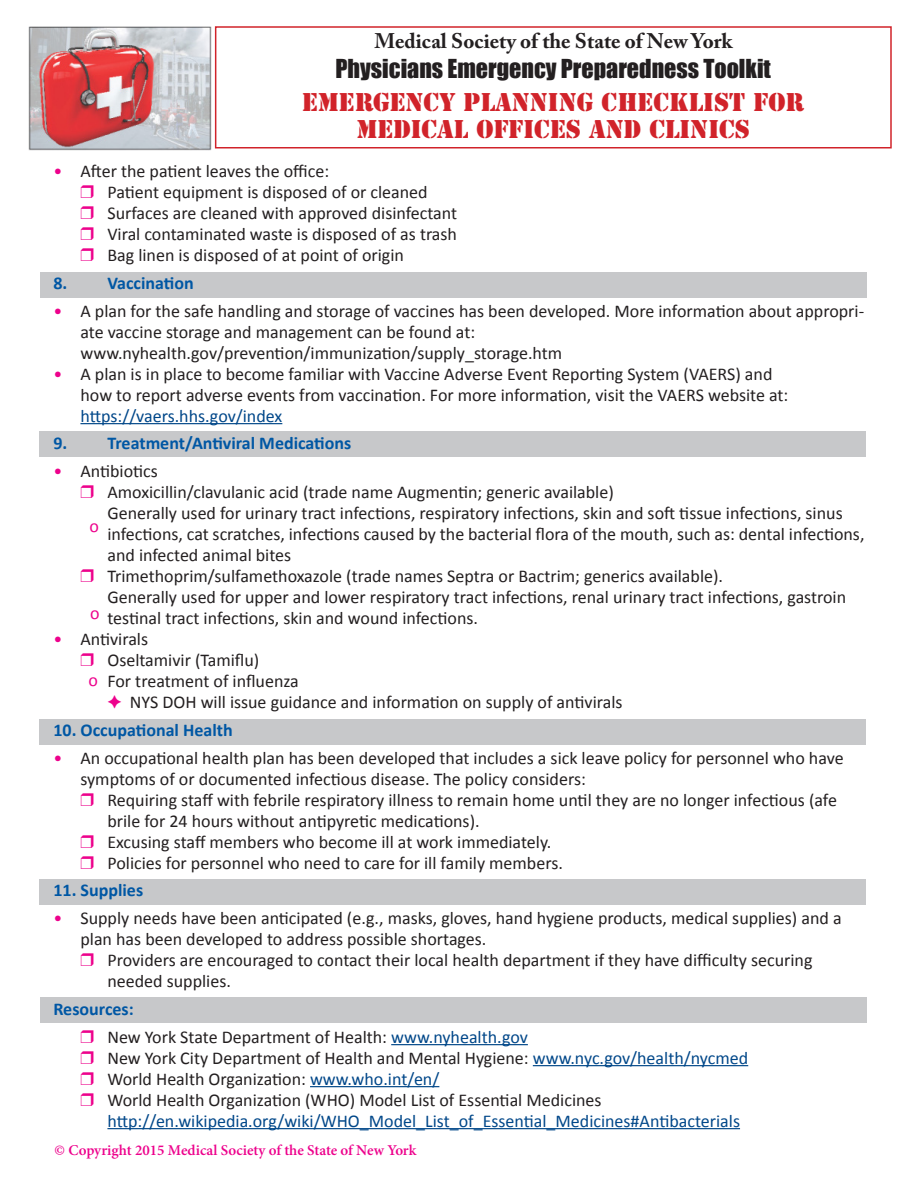
<style>
.page{position:relative;width:918px;height:1188px;background:#fff}
.page>*{position:absolute;margin:0;border:0;box-sizing:border-box;transform-origin:0 0}
.t1{font:24px "Stencil Std";color:#d1232a}
.t2{font:24px "Impact";color:#231f20}
.t3{font:700 21px "Adobe Caslon Pro";color:#231f20}
.t4{font:18px/21px "Calibri";color:#231f20}
.t5{font:700 18px "Calibri";color:#0057a4}
.t6{font:18px "Calibri";color:#004789}
.t7{font:18px "Calibri";color:#ed028c}
.t8{font:600 15px "Minion Pro";color:#ed028c}
.s1{color:#ed028c}
.s2{color:#004789}
</style>
<div class="page">
<div style="left:40px;top:997px;width:827px;height:26px;background:#c7c8ca"></div>
<div style="left:39px;top:879px;width:827px;height:26px;background:#c7c8ca"></div>
<div style="left:39px;top:719px;width:827px;height:26px;background:#c7c8ca"></div>
<div style="left:40px;top:272px;width:827px;height:26px;background:#c7c8ca"></div>
<div style="left:39px;top:431px;width:827px;height:26px;background:#c7c8ca"></div>
<hr style="left:80px;top:423px;width:202px;height:1px;background:#004789">
<hr style="left:391px;top:1044px;width:137px;height:1px;background:#004789">
<hr style="left:533px;top:1065px;width:215px;height:1px;background:#004789">
<hr style="left:310px;top:1086px;width:129px;height:1px;background:#004789">
<hr style="left:107px;top:1128px;width:633px;height:1px;background:#004789">
<img style="left:29px;top:27px;width:182px;height:123px">
<div style="left:215px;top:26px;width:677px;height:122px;border:2px solid #d1232a"></div>
<p class="t3" style="left:374px;top:28px;width:360px">Medical Society of the State of New York</p>
<p class="t2" style="left:336px;top:49px;width:437px">Physicians Emergency Preparedness Toolkit</p>
<p class="t1" style="left:302px;top:87px;width:504px">EMERGENCY PLANNING CHECKLIST FOR</p>
<p class="t1" style="left:356px;top:114px;width:395px">MEDICAL OFFICES AND CLINICS</p>
<p class="t4" style="left:53px;top:161px;width:277px"><span class="s1">•</span> After the patient leaves the office:</p>
<p class="t4" style="left:107px;top:182px;width:322px">Patient equipment is disposed of or cleaned</p>
<p class="t4" style="left:107px;top:203px;width:351px">Surfaces are cleaned with approved disinfectant</p>
<p class="t4" style="left:107px;top:224px;width:351px">Viral contaminated waste is disposed of as trash</p>
<p class="t4" style="left:107px;top:245px;width:298px">Bag linen is disposed of at point of origin</p>
<p class="t5" style="left:53px;top:272px;width:142px">8. Vaccination</p>
<p class="t4" style="left:80px;top:300px;width:785px;text-indent:-27px"><span class="s1">•</span> A plan for the safe handling and storage of vaccines has been developed. More information about appropri&shy;ate vaccine storage and management can be found at:</p>
<p class="t4" style="left:80px;top:342px;width:483px">www.nyhealth.gov/prevention/immunization/supply_storage.htm</p>
<p class="t4" style="left:80px;top:363px;width:709px;text-indent:-27px"><span class="s1">•</span> A plan is in place to become familiar with Vaccine Adverse Event Reporting System (VAERS) and how to report adverse events from vaccination. For more information, visit the VAERS website at: <span class="s2">https://vaers.hhs.gov/index</span></p>
<p class="t5" style="left:53px;top:432px;width:299px">9. Treatment/Antiviral Medications</p>
<p class="t4" style="left:53px;top:461px;width:106px"><span class="s1">•</span> Antibiotics</p>
<p class="t4" style="left:107px;top:482px;width:508px">Amoxicillin/clavulanic acid (trade name Augmentin; generic available)</p>
<p class="t4" style="left:107px;top:503px;width:737px">Generally used for urinary tract infections, respiratory infections, skin and soft tissue infections, sinus</p>
<p class="t4" style="left:107px;top:524px;width:759px">infections, cat scratches, infections caused by the bacterial flora of the mouth, such as: dental infections,</p>
<p class="t4" style="left:107px;top:545px;width:185px">and infected animal bites</p>
<p class="t4" style="left:107px;top:566px;width:617px">Trimethoprim/sulfamethoxazole (trade names Septra or Bactrim; generics available).</p>
<p class="t4" style="left:107px;top:587px;width:740px">Generally used for upper and lower respiratory tract infections, renal urinary tract infections, gastroin testinal tract infections, skin and wound infections.</p>
<p class="t4" style="left:53px;top:629px;width:96px"><span class="s1">•</span> Antivirals</p>
<p class="t4" style="left:107px;top:650px;width:153px">Oseltamivir (Tamiflu)</p>
<p class="t4" style="left:107px;top:671px;width:193px">For treatment of influenza</p>
<p class="t4" style="left:130px;top:692px;width:494px">NYS DOH will issue guidance and information on supply of antivirals</p>
<p class="t5" style="left:53px;top:719px;width:181px">10. Occupational Health</p>
<p class="t4" style="left:80px;top:747px;width:765px;text-indent:-27px"><span class="s1">•</span> An occupational health plan has been developed that includes a sick leave policy for personnel who have symptoms of or documented infectious disease. The policy considers:</p>
<p class="t4" style="left:107px;top:789px;width:731px">Requiring staff with febrile respiratory illness to remain home until they are no longer infectious (afe brile for 24 hours without antipyretic medications).</p>
<p class="t4" style="left:107px;top:831px;width:446px">Excusing staff members who become ill at work immediately.</p>
<p class="t4" style="left:107px;top:852px;width:457px">Policies for personnel who need to care for ill family members.</p>
<p class="t5" style="left:53px;top:879px;width:91px">11. Supplies</p>
<p class="t4" style="left:80px;top:908px;width:763px;text-indent:-27px"><span class="s1">•</span> Supply needs have been anticipated (e.g., masks, gloves, hand hygiene products, medical supplies) and a plan has been developed to address possible shortages.</p>
<p class="t4" style="left:107px;top:950px;width:707px">Providers are encouraged to contact their local health department if they have difficulty securing needed supplies.</p>
<p class="t5" style="left:53px;top:998px;width:82px">Resources:</p>
<p class="t4" style="left:107px;top:1026px;width:422px">New York State Department of Health: <span class="s2">www.nyhealth.gov</span></p>
<p class="t4" style="left:107px;top:1047px;width:642px">New York City Department of Health and Mental Hygiene: <span class="s2">www.nyc.gov/health/nycmed</span></p>
<p class="t4" style="left:107px;top:1068px;width:333px">World Health Organization: <span class="s2">www.who.int/en/</span></p>
<p class="t4" style="left:107px;top:1089px;width:496px">World Health Organization (WHO) Model List of Essential Medicines</p>
<p class="t6" style="left:107px;top:1109px;width:634px">http://en.wikipedia.org/wiki/WHO_Model_List_of_Essential_Medicines#Antibacterials</p>
<p class="t8" style="left:55px;top:1140px;width:363px">© Copyright 2015 Medical Society of the State of New York</p>
<p class="t7" style="left:90px;top:515px;width:11px">o</p>
<p class="t7" style="left:90px;top:601px;width:11px">o</p>
<p class="t7" style="left:89px;top:669px;width:11px">o</p>
</div>
